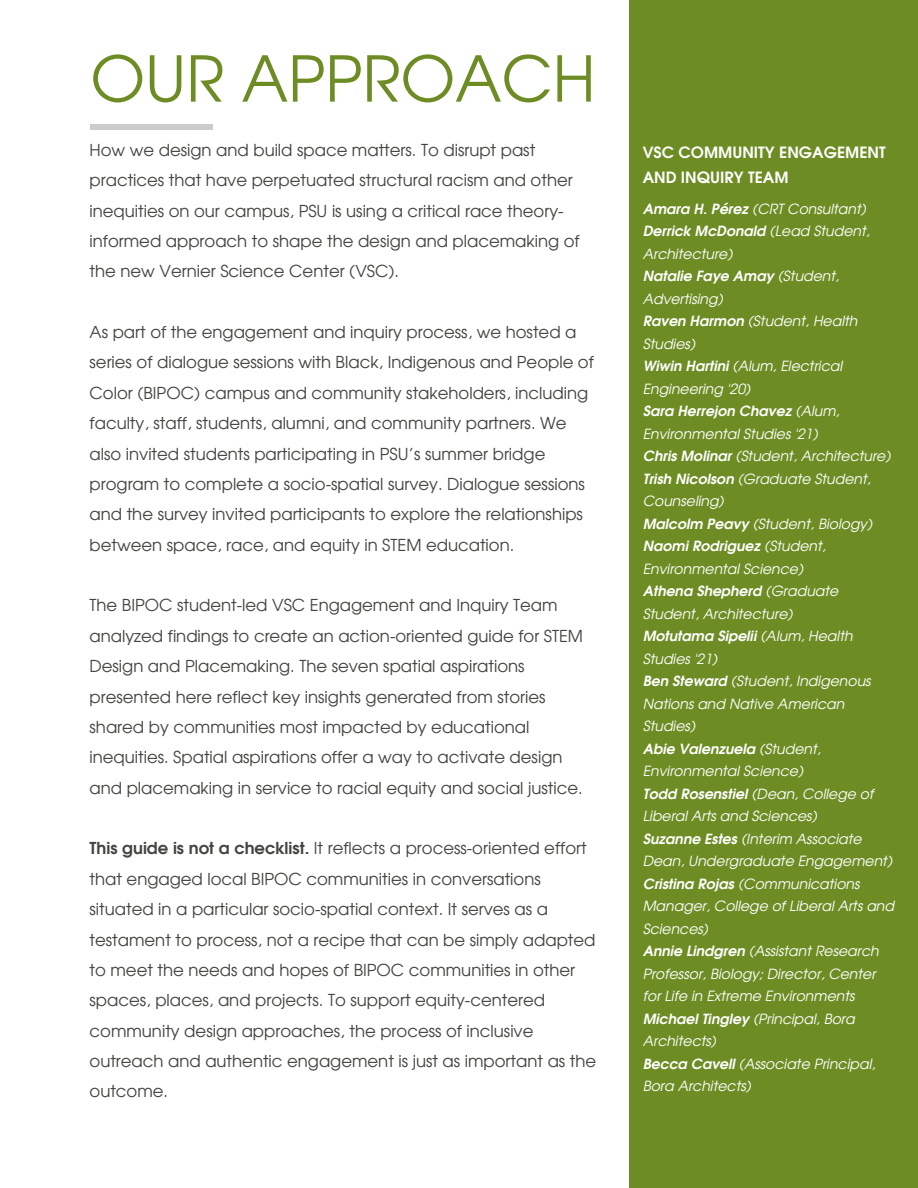
<style>
.page{position:relative;width:918px;height:1188px;background:#fff}
.page>*{position:absolute;margin:0;border:0;box-sizing:border-box;transform-origin:0 0}
.t1{font:62.85px "Evolventa";color:#6d8d24}
.t2{font:16.5px/30.3px "Evolventa";color:#444440}
.t3{font:700 15.6px/24.8px "Evolventa";color:#fff}
.t4{font:italic 14.1px/22.5px "Evolventa";color:#fff}
.s1{font-weight:700}
</style>
<div class="page">
<div style="left:629px;top:0;width:289px;height:1188px;background:#6d8d24"></div>
<div style="left:90px;top:124px;width:123px;height:5px;background:#ccc"></div>
<p class="t1" style="left:90px;top:51px;width:507px">OUR APPROACH</p>
<p class="t2" style="left:90px;top:136px;width:492px">How we design and build space matters. To disrupt past practices that have perpetuated structural racism and other inequities on our campus, PSU is using a critical race theory&shy;informed approach to shape the design and placemaking of the new Vernier Science Center (VSC).</p>
<p class="t2" style="left:90px;top:318px;width:506px">As part of the engagement and inquiry process, we hosted a series of dialogue sessions with Black, Indigenous and People of Color (BIPOC) campus and community stakeholders, including faculty, staff, students, alumni, and community partners. We also invited students participating in PSU’s summer bridge program to complete a socio-spatial survey. Dialogue sessions and the survey invited participants to explore the relationships between space, race, and equity in STEM education.</p>
<p class="t2" style="left:90px;top:591px;width:495px">The BIPOC student-led VSC Engagement and Inquiry Team analyzed findings to create an action-oriented guide for STEM Design and Placemaking. The seven spatial aspirations presented here reflect key insights generated from stories shared by communities most impacted by educational inequities. Spatial aspirations offer a way to activate design and placemaking in service to racial equity and social justice.</p>
<p class="t2" style="left:90px;top:834px;width:508px"><span class="s1">This guide is not a checklist.</span> It reflects a process-oriented effort that engaged local BIPOC communities in conversations situated in a particular socio-spatial context. It serves as a testament to process, not a recipe that can be simply adapted to meet the needs and hopes of BIPOC communities in other spaces, places, and projects. To support equity-centered community design approaches, the process of inclusive outreach and authentic engagement is just as important as the outcome.</p>
<p class="t3" style="left:643px;top:141px;width:244px">VSC COMMUNITY ENGAGEMENT<br>AND INQUIRY TEAM</p>
<p class="t4" style="left:643px;top:199px;width:225px"><span class="s1">Amara H. Pérez</span> (CRT Consultant)</p>
<p class="t4" style="left:643px;top:221px;width:228px"><span class="s1">Derrick McDonald</span> (Lead Student,<br>Architecture)</p>
<p class="t4" style="left:643px;top:266px;width:198px"><span class="s1">Natalie Faye Amay</span> (Student,<br>Advertising)</p>
<p class="t4" style="left:643px;top:311px;width:216px"><span class="s1">Raven Harmon</span> (Student, Health<br>Studies)</p>
<p class="t4" style="left:643px;top:356px;width:201px"><span class="s1">Wiwin Hartini</span> (Alum, Electrical<br>Engineering '20)</p>
<p class="t4" style="left:643px;top:401px;width:198px"><span class="s1">Sara Herrejon Chavez</span> (Alum,<br>Environmental Studies '21)</p>
<p class="t4" style="left:643px;top:446px;width:249px"><span class="s1">Chris Molinar</span> (Student, Architecture)</p>
<p class="t4" style="left:643px;top:469px;width:229px"><span class="s1">Trish Nicolson</span> (Graduate Student,<br>Counseling)</p>
<p class="t4" style="left:643px;top:514px;width:231px"><span class="s1">Malcolm Peavy</span> (Student, Biology)</p>
<p class="t4" style="left:643px;top:536px;width:184px"><span class="s1">Naomi Rodriguez</span> (Student,<br>Environmental Science)</p>
<p class="t4" style="left:643px;top:581px;width:197px"><span class="s1">Athena Shepherd</span> (Graduate<br>Student, Architecture)</p>
<p class="t4" style="left:643px;top:626px;width:211px"><span class="s1">Motutama Sipelii</span> (Alum, Health<br>Studies '21)</p>
<p class="t4" style="left:643px;top:671px;width:229px"><span class="s1">Ben Steward</span> (Student, Indigenous<br>Nations and Native American<br>Studies)</p>
<p class="t4" style="left:643px;top:739px;width:179px"><span class="s1">Abie Valenzuela</span> (Student,<br>Environmental Science)</p>
<p class="t4" style="left:643px;top:784px;width:232px"><span class="s1">Todd Rosenstiel</span> (Dean, College of<br>Liberal Arts and Sciences)</p>
<p class="t4" style="left:643px;top:829px;width:251px"><span class="s1">Suzanne Estes</span> (Interim Associate<br>Dean, Undergraduate Engagement)</p>
<p class="t4" style="left:643px;top:874px;width:253px"><span class="s1">Cristina Rojas</span> (Communications<br>Manager, College of Liberal Arts and<br>Sciences)</p>
<p class="t4" style="left:643px;top:941px;width:238px"><span class="s1">Annie Lindgren</span> (Assistant Research<br>Professor, Biology; Director, Center for Life in Extreme Environments</p>
<p class="t4" style="left:643px;top:1009px;width:214px"><span class="s1">Michael Tingley</span> (Principal, Bora<br>Architects)</p>
<p class="t4" style="left:643px;top:1054px;width:234px"><span class="s1">Becca Cavell</span> (Associate Principal,<br>Bora Architects)</p>
</div>
